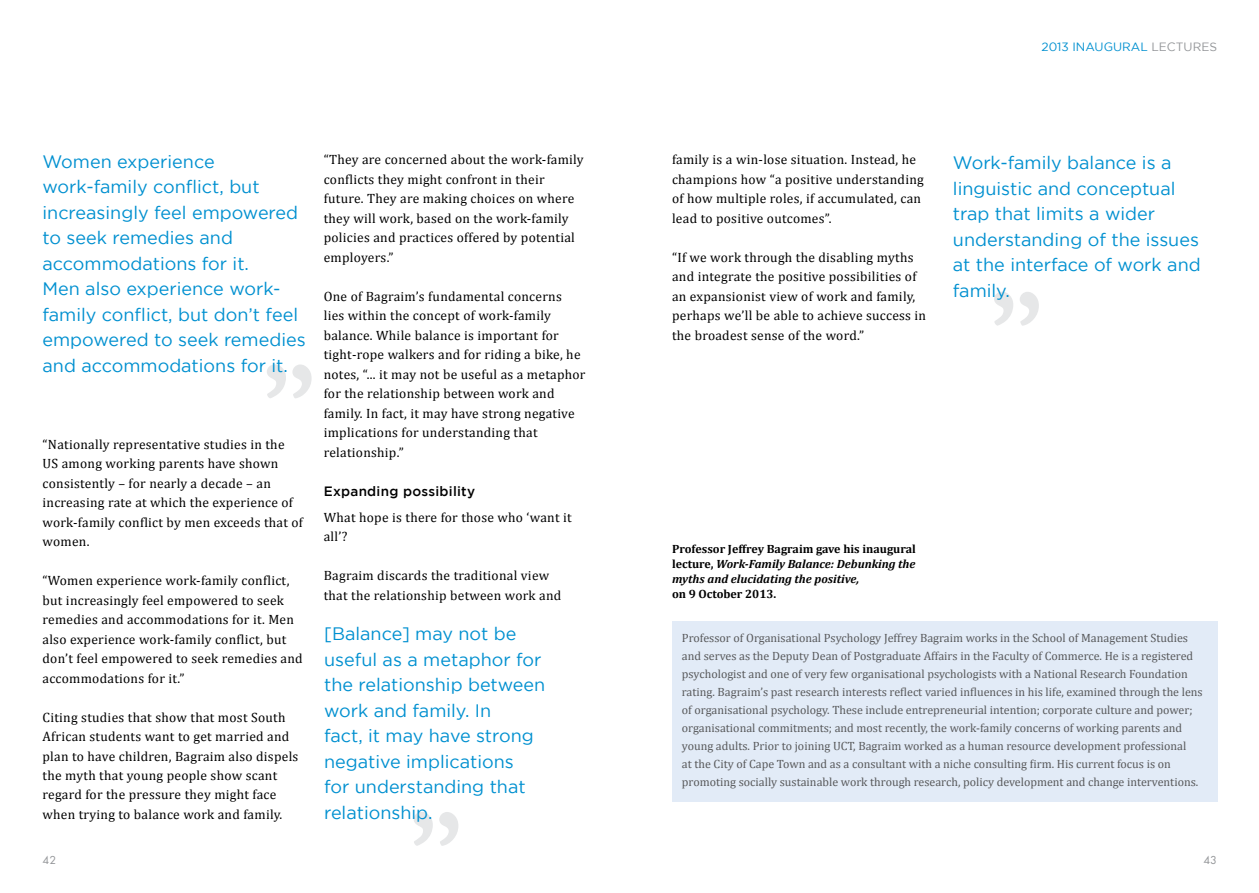
<style>
.page{position:relative;width:1259px;height:893px;background:#fff}
.page>*{position:absolute;margin:0;border:0;box-sizing:border-box;transform-origin:0 0}
.t1{font:700 108px "Garamond";color:#e6e7e8}
.t2{font:18px/25.5px "Gotham";color:#0090d0}
.t3{font:13.5px/19.5px "Cambria";letter-spacing:.02em;color:#000}
.t4{font:500 13.5px "Gotham";letter-spacing:.02em;color:#000}
.t5{font:12px/18px "Cambria";color:#58595b}
.t6{font:italic 700 12px/15px "Cambria";color:#000;text-align:justify}
.t7{font:700 12px "Cambria";color:#000}
.t8{font:12px "Gotham";color:#0090d0}
.t9{font:12px "Gotham";color:#939598}
.t10{font:12px "Futura T";color:#939598}
.s1{font-style:normal}
</style>
<div class="page">
<div style="left:672px;top:621px;width:545px;height:180px;background:#e2ebf7"></div>
<h2 class="t2" style="left:43px;top:148px;width:265px">Women experience work-family conflict, but increasingly feel empowered to seek remedies and accommodations for it.<br>Men also experience work&shy;family conflict, but don’t feel empowered to seek remedies and accommodations for it.</h2>
<h1 class="t1" style="left:317px;top:428px;width:54px;rotate:-180deg">“</h1>
<p class="t3" style="left:43px;top:434px;width:262px">“Nationally representative studies in the US among working parents have shown consistently – for nearly a decade – an increasing rate at which the experience of work-family conflict by men exceeds that of women.</p>
<p class="t3" style="left:43px;top:571px;width:262px">“Women experience work-family conflict, but increasingly feel empowered to seek remedies and accommodations for it. Men also experience work-family conflict, but don’t feel empowered to seek remedies and accommodations for it.”</p>
<p class="t3" style="left:43px;top:707px;width:257px">Citing studies that show that most South African students want to get married and plan to have children, Bagraim also dispels the myth that young people show scant regard for the pressure they might face when trying to balance work and family.</p>
<p class="t3" style="left:324px;top:150px;width:261px">“They are concerned about the work-family conflicts they might confront in their future. They are making choices on where they will work, based on the work-family policies and practices offered by potential employers.”</p>
<p class="t3" style="left:324px;top:286px;width:263px">One of Bagraim’s fundamental concerns lies within the concept of work-family balance. While balance is important for tight-rope walkers and for riding a bike, he notes, “... it may not be useful as a metaphor for the relationship between work and family. In fact, it may have strong negative implications for understanding that relationship.”</p>
<p class="t4" style="left:324px;top:483px;width:153px">Expanding possibility</p>
<p class="t3" style="left:324px;top:507px;width:249px">What hope is there for those who ‘want it all’?</p>
<p class="t3" style="left:324px;top:566px;width:239px">Bagraim discards the traditional view that the relationship between work and</p>
<h2 class="t2" style="left:324px;top:621px;width:223px">[Balance] may not be useful as a metaphor for the relationship between work and family. In<br>fact, it may have strong negative implications<br>for understanding that relationship.</h2>
<h1 class="t1" style="left:463px;top:875px;width:54px;rotate:-180deg">“</h1>
<p class="t8" style="left:1041px;top:40px;width:90px">2013 Inaugural</p>
<p class="t9" style="left:1151px;top:40px;width:67px">lectureS</p>
<p class="t3" style="left:672px;top:150px;width:253px">family is a win-lose situation. Instead, he champions how “a positive understanding of how multiple roles, if accumulated, can lead to positive outcomes”.</p>
<p class="t3" style="left:672px;top:247px;width:256px">“If we work through the disabling myths and integrate the positive possibilities of an expansionist view of work and family, perhaps we’ll be able to achieve success in the broadest sense of the word.”</p>
<h2 class="t2" style="left:953px;top:150px;width:249px">Work-family balance is a linguistic and conceptual trap that limits a wider understanding of the issues at the interface of work and family.</h2>
<h1 class="t1" style="left:1044px;top:355px;width:54px;rotate:-180deg">“</h1>
<p class="t6" style="left:672px;top:541px;width:245px"><span class="s1">Professor Jeffrey Bagraim gave his inaugural lecture,</span> Work-Family Balance: Debunking the myths and elucidating the positive,</p>
<p class="t7" style="left:672px;top:586px;width:106px">on 9 October 2013.</p>
<p class="t5" style="left:682px;top:629px;width:522px">Professor of Organisational Psychology Jeffrey Bagraim works in the School of Management Studies and serves as the Deputy Dean of Postgraduate Affairs in the Faculty of Commerce. He is a registered psychologist and one of very few organisational psychologists with a National Research Foundation rating. Bagraim’s past research interests reflect varied influences in his life, examined through the lens of organisational psychology. These include entrepreneurial intention; corporate culture and power; organisational commitments; and most recently, the work-family concerns of working parents and young adults. Prior to joining UCT, Bagraim worked as a human resource development professional<br>at the City of Cape Town and as a consultant with a niche consulting firm. His current focus is on promoting socially sustainable work through research, policy development and change interventions.</p>
<p class="t10" style="left:43px;top:853px;width:15px">42</p>
<p class="t10" style="left:1203px;top:853px;width:15px">43</p>
</div>
